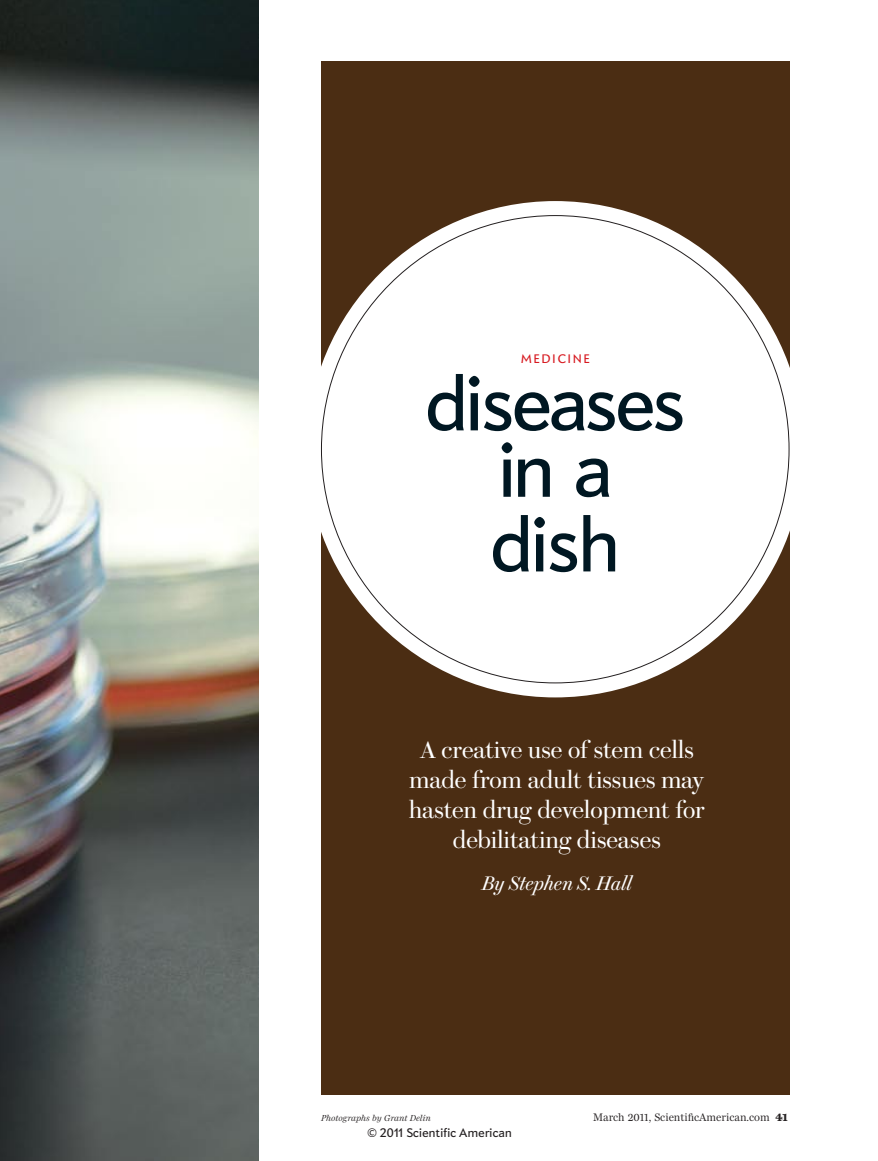
<style>
.page{position:relative;width:878px;height:1161px;background:#fff}
.page>*{position:absolute;margin:0;border:0;box-sizing:border-box;transform-origin:0 0}
.t1{font:75px/66.4px "Apres";letter-spacing:-.01em;color:#001722;text-align:center}
.t2{font:24px/30px "Brunel Deck";letter-spacing:-.005em;color:#fff;text-align:center}
.t3{font:italic 19.5px "Brunel Deck";color:#fff}
.t4{font:12px "Apres";letter-spacing:.03em;color:#231f20}
.t5{font:12px "Apres";letter-spacing:.14em;color:#d71920}
.t6{font:11.25px "Miller Daily One";color:#231f20}
.t7{font:italic 9px "Miller Daily One";color:#231f20}
.s1{font-weight:700}
</style>
<div class="page">
<div style="left:321px;top:62px;width:468px;height:1033px;background:#4b2d13"></div>
<div style="left:307px;top:201px;width:496px;height:496px;background:#fff;border-radius:50%"></div>
<img style="left:0;top:0;width:259px;height:1161px">
<p class="t5" style="left:520px;top:352px;width:71px">MEDICINE</p>
<h1 class="t1" style="left:426px;top:373px;width:260px">diseases in a</h1>
<h1 class="t1" style="left:491px;top:514px;width:130px">dish</h1>
<p class="t2" style="left:409px;top:735px;width:297px">A creative use of stem cells made from adult tissues may hasten drug development for debilitating diseases</p>
<p class="t3" style="left:482px;top:872px;width:151px">By Stephen S. Hall</p>
<p class="t7" style="left:321px;top:1112px;width:111px">Photographs by Grant Delin</p>
<p class="t4" style="left:367px;top:1127px;width:146px">© 2011 Scientific American</p>
<p class="t6" style="left:593px;top:1111px;width:196px">March 2011, ScientificAmerican.com <span class="s1">41</span></p>
</div>
